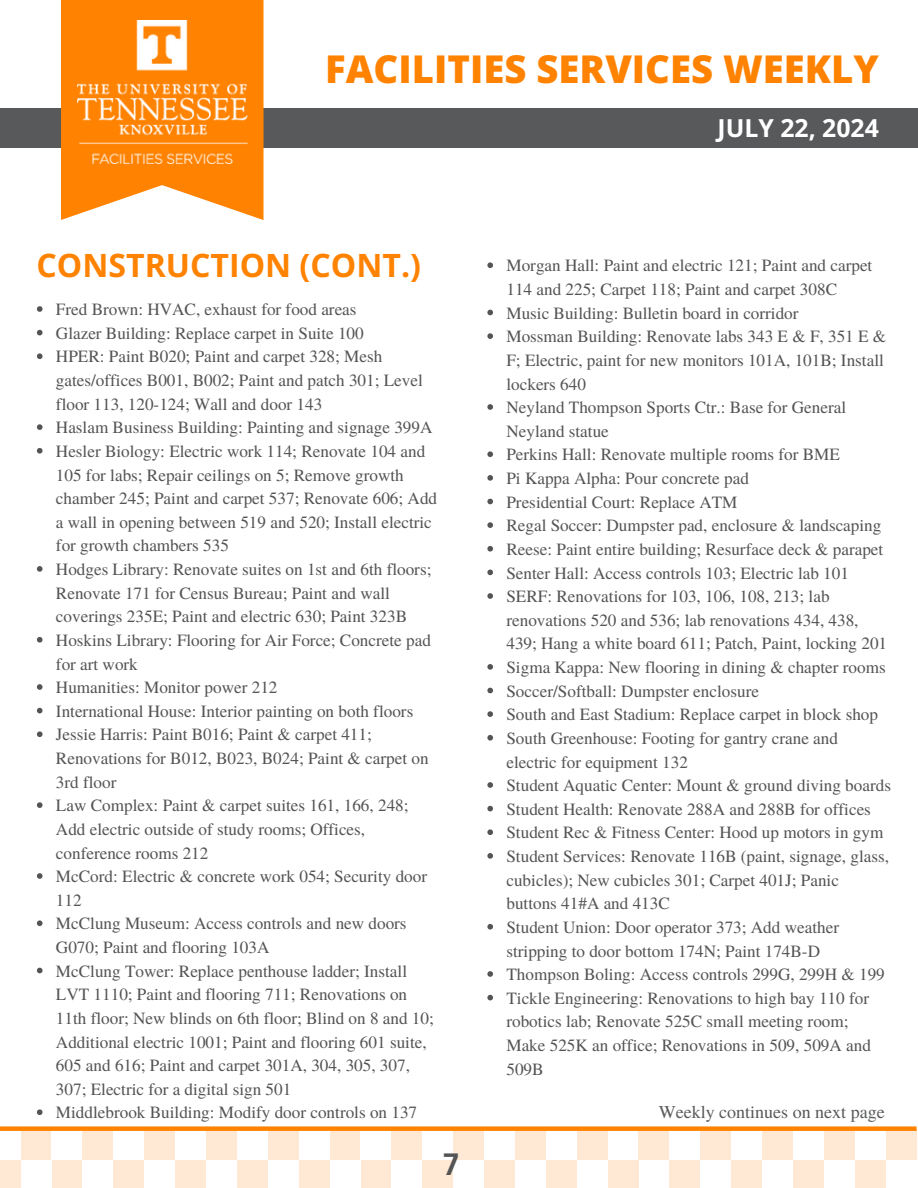
<style>
.page{position:relative;width:918px;height:1188px;background:#fff}
.page>*{position:absolute;margin:0;border:0;box-sizing:border-box;transform-origin:0 0}
.t1{font:800 38.25px "Open Sans";color:#ff8200}
.t2{font:700 32.1px "Open Sans";color:#ff8200}
.t3{font:700 30px "Canva Sans";color:#545454}
.t4{font:700 24.75px "Open Sans";color:#fff}
.t5{font:18px "Te X Gyre Termes";color:#58595b}
.t6{font:17.1px/23.7px "Te X Gyre Termes";color:#545454}
</style>
<div class="page">
<div style="left:0;top:108px;width:918px;height:40px;background:#58595b"></div>
<svg style="left:61px;top:0;width:203px;height:220px;fill:#ff8200"></svg>
<img style="left:77px;top:20px;width:170px;height:143px">
<div style="left:700px;top:1129px;width:31px;height:31px;background:#ffe9d4"></div>
<div style="left:762px;top:1129px;width:31px;height:31px;background:#ffe9d4"></div>
<div style="left:824px;top:1129px;width:31px;height:31px;background:#ffe9d4"></div>
<div style="left:886px;top:1129px;width:31px;height:31px;background:#ffe9d4"></div>
<div style="left:855px;top:1160px;width:31px;height:28px;background:#ffe9d4"></div>
<div style="left:793px;top:1160px;width:31px;height:28px;background:#ffe9d4"></div>
<div style="left:731px;top:1160px;width:31px;height:28px;background:#ffe9d4"></div>
<div style="left:669px;top:1160px;width:31px;height:28px;background:#ffe9d4"></div>
<div style="left:453px;top:1129px;width:31px;height:31px;background:#ffe9d4"></div>
<div style="left:515px;top:1129px;width:31px;height:31px;background:#ffe9d4"></div>
<div style="left:577px;top:1129px;width:31px;height:31px;background:#ffe9d4"></div>
<div style="left:639px;top:1129px;width:30px;height:31px;background:#ffe9d4"></div>
<div style="left:608px;top:1160px;width:31px;height:28px;background:#ffe9d4"></div>
<div style="left:546px;top:1160px;width:31px;height:28px;background:#ffe9d4"></div>
<div style="left:484px;top:1160px;width:31px;height:28px;background:#ffe9d4"></div>
<div style="left:422px;top:1160px;width:31px;height:28px;background:#ffe9d4"></div>
<div style="left:206px;top:1129px;width:31px;height:31px;background:#ffe9d4"></div>
<div style="left:268px;top:1129px;width:31px;height:31px;background:#ffe9d4"></div>
<div style="left:330px;top:1129px;width:30px;height:31px;background:#ffe9d4"></div>
<div style="left:391px;top:1129px;width:31px;height:31px;background:#ffe9d4"></div>
<div style="left:360px;top:1160px;width:31px;height:28px;background:#ffe9d4"></div>
<div style="left:299px;top:1160px;width:31px;height:28px;background:#ffe9d4"></div>
<div style="left:237px;top:1160px;width:31px;height:28px;background:#ffe9d4"></div>
<div style="left:175px;top:1160px;width:31px;height:28px;background:#ffe9d4"></div>
<div style="left:21px;top:1129px;width:31px;height:31px;background:#ffe9d4"></div>
<div style="left:82px;top:1129px;width:31px;height:31px;background:#ffe9d4"></div>
<div style="left:144px;top:1129px;width:31px;height:31px;background:#ffe9d4"></div>
<div style="left:113px;top:1160px;width:31px;height:28px;background:#ffe9d4"></div>
<div style="left:52px;top:1160px;width:30px;height:28px;background:#ffe9d4"></div>
<div style="left:0;top:1160px;width:21px;height:28px;background:#ffe9d4"></div>
<div style="left:0;top:1126px;width:917px;height:5px;background:#ff8200"></div>
<svg style="left:37px;top:306px;width:6px;height:6px"></svg>
<svg style="left:37px;top:330px;width:6px;height:5px"></svg>
<svg style="left:37px;top:353px;width:6px;height:6px"></svg>
<svg style="left:37px;top:424px;width:6px;height:6px"></svg>
<svg style="left:37px;top:448px;width:6px;height:6px"></svg>
<svg style="left:37px;top:566px;width:6px;height:6px"></svg>
<svg style="left:37px;top:637px;width:6px;height:6px"></svg>
<svg style="left:37px;top:684px;width:6px;height:6px"></svg>
<svg style="left:37px;top:708px;width:6px;height:5px"></svg>
<svg style="left:37px;top:731px;width:6px;height:6px"></svg>
<svg style="left:37px;top:802px;width:6px;height:6px"></svg>
<svg style="left:37px;top:873px;width:6px;height:6px"></svg>
<svg style="left:37px;top:920px;width:6px;height:6px"></svg>
<svg style="left:37px;top:968px;width:6px;height:5px"></svg>
<svg style="left:37px;top:1109px;width:6px;height:6px"></svg>
<svg style="left:487px;top:262px;width:6px;height:6px"></svg>
<svg style="left:487px;top:310px;width:6px;height:5px"></svg>
<svg style="left:487px;top:333px;width:6px;height:6px"></svg>
<svg style="left:487px;top:404px;width:6px;height:6px"></svg>
<svg style="left:487px;top:451px;width:6px;height:6px"></svg>
<svg style="left:487px;top:475px;width:6px;height:6px"></svg>
<svg style="left:487px;top:499px;width:6px;height:5px"></svg>
<svg style="left:487px;top:522px;width:6px;height:6px"></svg>
<svg style="left:487px;top:546px;width:6px;height:6px"></svg>
<svg style="left:487px;top:570px;width:6px;height:5px"></svg>
<svg style="left:487px;top:593px;width:6px;height:6px"></svg>
<svg style="left:487px;top:664px;width:6px;height:6px"></svg>
<svg style="left:487px;top:688px;width:6px;height:5px"></svg>
<svg style="left:487px;top:711px;width:6px;height:6px"></svg>
<svg style="left:487px;top:735px;width:6px;height:6px"></svg>
<svg style="left:487px;top:782px;width:6px;height:6px"></svg>
<svg style="left:487px;top:806px;width:6px;height:5px"></svg>
<svg style="left:487px;top:829px;width:6px;height:6px"></svg>
<svg style="left:487px;top:853px;width:6px;height:6px"></svg>
<svg style="left:487px;top:924px;width:6px;height:6px"></svg>
<svg style="left:487px;top:971px;width:6px;height:6px"></svg>
<svg style="left:487px;top:995px;width:6px;height:5px"></svg>
<h1 class="t1" style="left:325px;top:42px;width:555px">FACILITIES SERVICES WEEKLY</h1>
<h3 class="t4" style="left:718px;top:111px;width:163px">JULY 22, 2024</h3>
<p class="t2" style="left:37px;top:243px;width:386px">CONSTRUCTION (CONT.)</p>
<p class="t6" style="left:506px;top:253px;width:367px">Morgan Hall: Paint and electric 121; Paint and carpet<br>114 and 225; Carpet 118; Paint and carpet 308C</p>
<p class="t6" style="left:506px;top:300px;width:294px">Music Building: Bulletin board in corridor</p>
<p class="t6" style="left:506px;top:324px;width:381px">Mossman Building: Renovate labs 343 E &amp; F, 351 E &amp;<br>F; Electric, paint for new monitors 101A, 101B; Install lockers 640</p>
<p class="t6" style="left:506px;top:395px;width:341px">Neyland Thompson Sports Ctr.: Base for General<br>Neyland statue</p>
<p class="t6" style="left:506px;top:442px;width:335px">Perkins Hall: Renovate multiple rooms for BME</p>
<p class="t6" style="left:506px;top:466px;width:244px">Pi Kappa Alpha: Pour concrete pad</p>
<p class="t6" style="left:506px;top:489px;width:233px">Presidential Court: Replace ATM</p>
<p class="t6" style="left:506px;top:513px;width:376px">Regal Soccer: Dumpster pad, enclosure &amp; landscaping</p>
<p class="t6" style="left:506px;top:536px;width:378px">Reese: Paint entire building; Resurface deck &amp; parapet</p>
<p class="t6" style="left:506px;top:560px;width:344px">Senter Hall: Access controls 103; Electric lab 101</p>
<p class="t6" style="left:506px;top:584px;width:382px">SERF: Renovations for 103, 106, 108, 213; lab renovations 520 and 536; lab renovations 434, 438,<br>439; Hang a white board 611; Patch, Paint, locking 201</p>
<p class="t6" style="left:506px;top:655px;width:381px">Sigma Kappa: New flooring in dining &amp; chapter rooms</p>
<p class="t6" style="left:506px;top:678px;width:254px">Soccer/Softball: Dumpster enclosure</p>
<p class="t6" style="left:506px;top:702px;width:373px">South and East Stadium: Replace carpet in block shop</p>
<p class="t6" style="left:506px;top:725px;width:333px">South Greenhouse: Footing for gantry crane and electric for equipment 132</p>
<p class="t6" style="left:506px;top:773px;width:386px">Student Aquatic Center: Mount &amp; ground diving boards</p>
<p class="t6" style="left:506px;top:796px;width:366px">Student Health: Renovate 288A and 288B for offices</p>
<p class="t6" style="left:506px;top:820px;width:378px">Student Rec &amp; Fitness Center: Hood up motors in gym</p>
<p class="t6" style="left:506px;top:844px;width:384px">Student Services: Renovate 116B (paint, signage, glass, cubicles); New cubicles 301; Carpet 401J; Panic buttons 41#A and 413C</p>
<p class="t6" style="left:506px;top:914px;width:334px">Student Union: Door operator 373; Add weather stripping to door bottom 174N; Paint 174B-D</p>
<p class="t6" style="left:506px;top:962px;width:380px">Thompson Boling: Access controls 299G, 299H &amp; 199</p>
<p class="t6" style="left:506px;top:985px;width:366px">Tickle Engineering: Renovations to high bay 110 for robotics lab; Renovate 525C small meeting room; Make 525K an office; Renovations in 509, 509A and 509B</p>
<p class="t6" style="left:56px;top:297px;width:302px">Fred Brown: HVAC, exhaust for food areas</p>
<p class="t6" style="left:56px;top:320px;width:309px">Glazer Building: Replace carpet in Suite 100</p>
<p class="t6" style="left:56px;top:344px;width:368px">HPER: Paint B020; Paint and carpet 328; Mesh gates/offices B001, B002; Paint and patch 301; Level floor 113, 120-124; Wall and door 143</p>
<p class="t6" style="left:56px;top:415px;width:378px">Haslam Business Building: Painting and signage 399A</p>
<p class="t6" style="left:56px;top:438px;width:383px">Hesler Biology: Electric work 114; Renovate 104 and 105 for labs; Repair ceilings on 5; Remove growth chamber 245; Paint and carpet 537; Renovate 606; Add a wall in opening between 519 and 520; Install electric for growth chambers 535</p>
<p class="t6" style="left:56px;top:557px;width:377px">Hodges Library: Renovate suites on 1st and 6th floors;<br>Renovate 171 for Census Bureau; Paint and wall coverings 235E; Paint and electric 630; Paint 323B</p>
<p class="t6" style="left:56px;top:627px;width:377px">Hoskins Library: Flooring for Air Force; Concrete pad for art work</p>
<p class="t6" style="left:56px;top:675px;width:223px">Humanities: Monitor power 212</p>
<p class="t6" style="left:56px;top:698px;width:359px">International House: Interior painting on both floors</p>
<p class="t6" style="left:56px;top:722px;width:374px">Jessie Harris: Paint B016; Paint &amp; carpet 411;<br>Renovations for B012, B023, B024; Paint &amp; carpet on<br>3rd floor</p>
<p class="t6" style="left:56px;top:793px;width:354px">Law Complex: Paint &amp; carpet suites 161, 166, 248;<br>Add electric outside of study rooms; Offices, conference rooms 212</p>
<p class="t6" style="left:56px;top:864px;width:373px">McCord: Electric &amp; concrete work 054; Security door<br>112</p>
<p class="t6" style="left:56px;top:911px;width:352px">McClung Museum: Access controls and new doors<br>G070; Paint and flooring 103A</p>
<p class="t6" style="left:56px;top:958px;width:379px">McClung Tower: Replace penthouse ladder; Install LVT 1110; Paint and flooring 711; Renovations on 11th floor; New blinds on 6th floor; Blind on 8 and 10; Additional electric 1001; Paint and flooring 601 suite, 605 and 616; Paint and carpet 301A, 304, 305, 307, 307; Electric for a digital sign 501</p>
<p class="t6" style="left:56px;top:1100px;width:363px">Middlebrook Building: Modify door controls on 137</p>
<p class="t5" style="left:659px;top:1099px;width:227px">Weekly continues on next page</p>
<h2 class="t3" style="left:444px;top:1143px;width:17px">7</h2>
</div>
